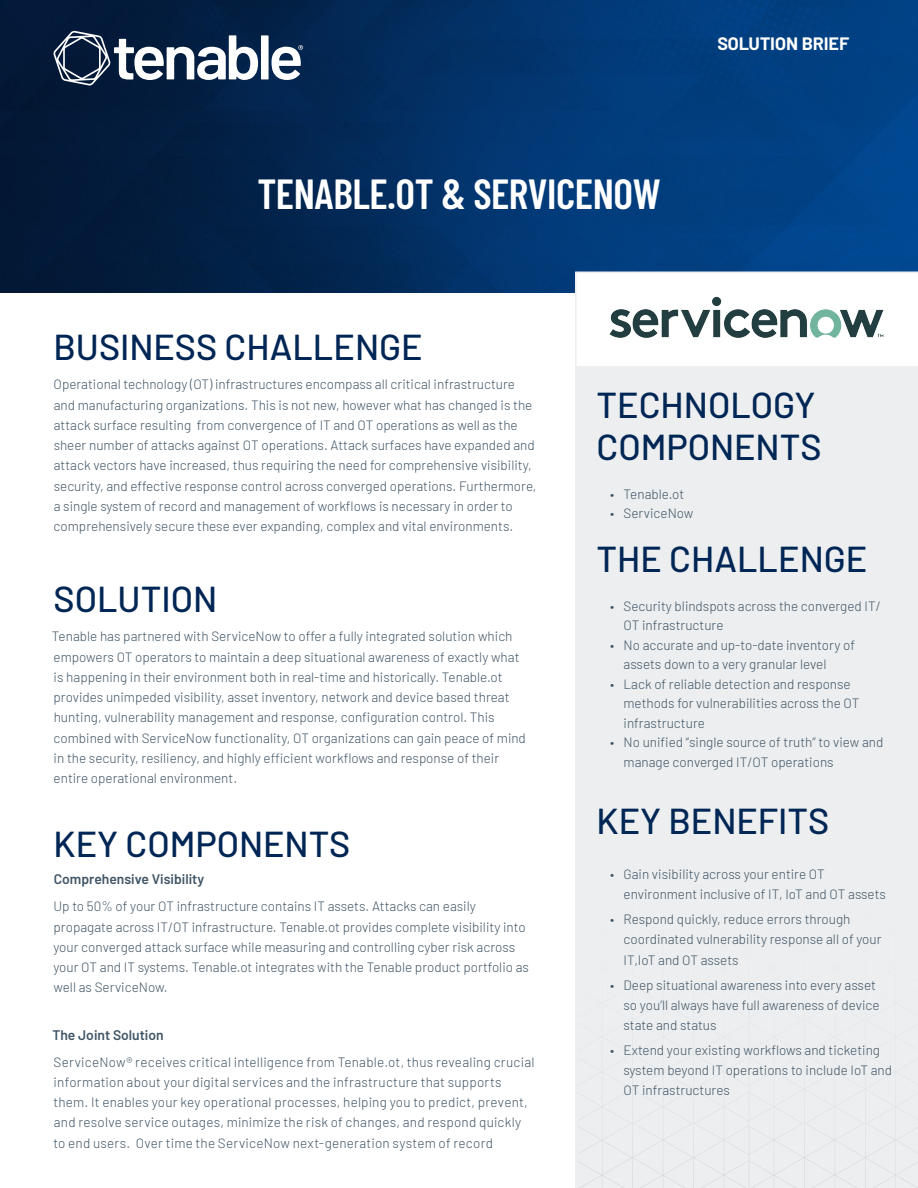
<style>
.page{position:relative;width:918px;height:1188px;background:#fff}
.page>*{position:absolute;margin:0;border:0;box-sizing:border-box;transform-origin:0 0}
.t1{font:600 42px "Barlow Condensed";letter-spacing:-.01em;color:#fff}
.Table_Body_Text{font:500 36px/42px "Barlow";color:#002655}
.t2{font:700 18px "Barlow";color:#fff}
.t3{font:600 13.8px "Barlow";color:#3f5465}
.t4{font:300 13.5px/20.2px "Barlow";color:#3f5465}
</style>
<div class="page">
<img style="left:0;top:0;width:918px;height:293px">
<div style="left:575px;top:365px;width:343px;height:823px;background:#eceeef"></div>
<svg style="left:575px;top:272px;width:343px;height:94px"></svg>
<svg style="left:54px;top:31px;width:249px;height:55px"></svg>
<img style="left:578px;top:1054px;width:340px;height:134px">
<img style="left:607px;top:296px;width:280px;height:43px">
<p class="t1" style="left:257px;top:164px;width:405px">TENABLE.OT &amp; SERVICENOW</p>
<p class="t2" style="left:718px;top:30px;width:133px">SOLUTION BRIEF</p>
<p class="Table_Body_Text" style="left:54px;top:323px;width:371px">BUSINESS CHALLENGE</p>
<p class="t4" style="left:54px;top:373px;width:484px">Operational technology (OT) infrastructures encompass all critical infrastructure and manufacturing organizations. This is not new, however what has changed is the attack surface resulting from convergence of IT and OT operations as well as the sheer number of attacks against OT operations. Attack surfaces have expanded and attack vectors have increased, thus requiring the need for comprehensive visibility, security, and effective response control across converged operations. Furthermore, a single system of record and management of workflows is necessary in order to comprehensively secure these ever expanding, complex and vital environments.</p>
<p class="Table_Body_Text" style="left:54px;top:575px;width:165px">SOLUTION</p>
<p class="t4" style="left:52px;top:625px;width:476px">Tenable has partnered with ServiceNow to offer a fully integrated solution which empowers OT operators to maintain a deep situational awareness of exactly what is happening in their environment both in real-time and historically. Tenable.ot provides unimpeded visibility, asset inventory, network and device based threat hunting, vulnerability management and response, configuration control. This combined with ServiceNow functionality, OT organizations can gain peace of mind in the security, resiliency, and highly efficient workflows and response of their entire operational environment.</p>
<p class="Table_Body_Text" style="left:54px;top:820px;width:298px">KEY COMPONENTS</p>
<p class="t3" style="left:54px;top:869px;width:152px">Comprehensive Visibility</p>
<p class="t4" style="left:53px;top:895px;width:477px">Up to 50% of your OT infrastructure contains IT assets. Attacks can easily propagate across IT/OT infrastructure. Tenable.ot provides complete visibility into your converged attack surface while measuring and controlling cyber risk across your OT and IT systems. Tenable.ot integrates with the Tenable product portfolio as well as ServiceNow.</p>
<p class="t3" style="left:52px;top:1024px;width:113px">The Joint Solution</p>
<p class="t4" style="left:53px;top:1051px;width:483px">ServiceNow® receives critical intelligence from Tenable.ot, thus revealing crucial information about your digital services and the infrastructure that supports them. It enables your key operational processes, helping you to predict, prevent, and resolve service outages, minimize the risk of changes, and respond quickly to end users. Over time the ServiceNow next-generation system of record</p>
<p class="Table_Body_Text" style="left:597px;top:381px;width:226px">TECHNOLOGY<br>COMPONENTS</p>
<p class="t4" style="left:610px;top:483px;width:76px">• Tenable.ot</p>
<p class="t4" style="left:610px;top:502px;width:85px">• ServiceNow</p>
<p class="Table_Body_Text" style="left:597px;top:535px;width:272px">THE CHALLENGE</p>
<p class="t4" style="left:624px;top:595px;width:259px;line-height:19.5px;text-indent:-14px">• Security blindspots across the converged IT/<br>OT infrastructure</p>
<p class="t4" style="left:624px;top:634px;width:233px;line-height:19.5px;text-indent:-14px">• No accurate and up-to-date inventory of assets down to a very granular level</p>
<p class="t4" style="left:624px;top:673px;width:237px;line-height:19.5px;text-indent:-14px">• Lack of reliable detection and response methods for vulnerabilities across the OT infrastructure</p>
<p class="t4" style="left:624px;top:731px;width:261px;line-height:19.5px;text-indent:-14px">• No unified “single source of truth” to view and manage converged IT/OT operations</p>
<p class="Table_Body_Text" style="left:597px;top:797px;width:234px">KEY BENEFITS</p>
<p class="t4" style="left:624px;top:863px;width:264px;text-indent:-14px">• Gain visibility across your entire OT environment inclusive of IT, IoT and OT assets</p>
<p class="t4" style="left:624px;top:908px;width:260px;text-indent:-14px">• Respond quickly, reduce errors through coordinated vulnerability response all of your<br>IT,IoT and OT assets</p>
<p class="t4" style="left:624px;top:974px;width:258px;text-indent:-14px">• Deep situational awareness into every asset so you’ll always have full awareness of device state and status</p>
<p class="t4" style="left:624px;top:1039px;width:270px;text-indent:-14px">• Extend your existing workflows and ticketing system beyond IT operations to include IoT and<br>OT infrastructures</p>
</div>
